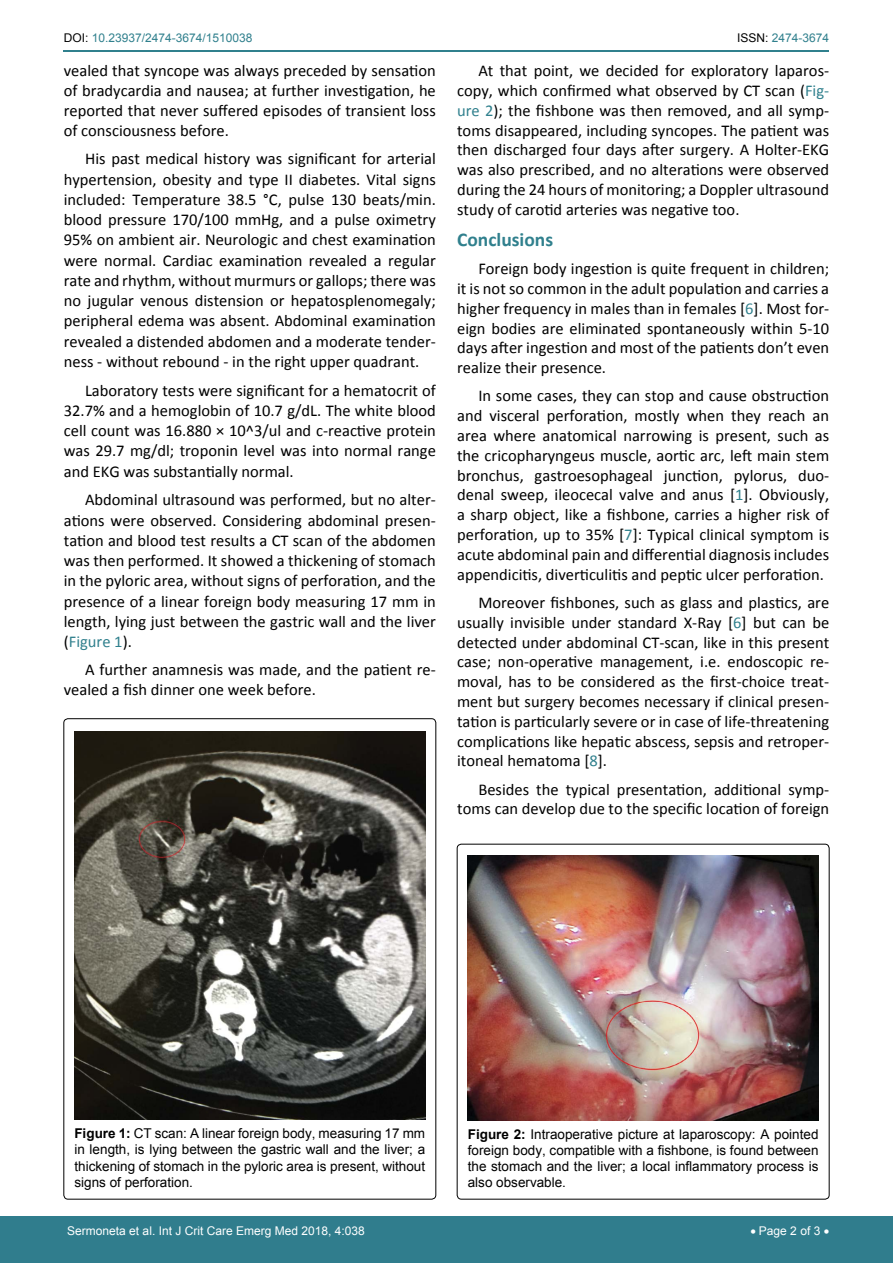
<style>
.page{position:relative;width:893px;height:1263px;background:#fff}
.page>*{position:absolute;margin:0;border:0;box-sizing:border-box;transform-origin:0 0}
.t1{font:700 19.5px "Calibri";color:#30808d}
.t2{font:16.5px/19.8px "Calibri";color:#000;text-align:justify}
.t3{font:13.5px/16.2px "Arial";color:#000;text-align:justify}
.t4{font:12px "Arial";color:#fff}
.t5{font:12px "Arial";color:#30808d}
.s1{color:#000}
.s2{color:#30808d}
.s3{font-weight:700}
</style>
<div class="page">
<hr style="left:64px;top:50px;width:765px;height:2px;background:#30808d">
<div style="left:0;top:1217px;width:893px;height:46px;background:#307d8d"></div>
<img style="left:74px;top:731px;width:351px;height:389px">
<div style="left:457px;top:844px;width:372px;height:355px;border:1px solid #000;border-radius:4px"></div>
<img style="left:468px;top:856px;width:351px;height:264px">
<p class="t5" style="left:64px;top:30px;width:190px"><span class="s1">DOI:</span> 10.23937/2474-3674/1510038</p>
<p class="t5" style="left:737px;top:30px;width:94px"><span class="s1">ISSN:</span> 2474-3674</p>
<p class="t2" style="left:64px;top:61px;width:374px">vealed that syncope was always preceded by sensation of bradycardia and nausea; at further investigation, he reported that never suffered episodes of transient loss of consciousness before.</p>
<p class="t2" style="left:64px;top:149px;width:374px;line-height:20.2px;text-indent:21px">His past medical history was significant for arterial hypertension, obesity and type II diabetes. Vital signs included: Temperature 38.5 °C, pulse 130 beats/min. blood pressure 170/100 mmHg, and a pulse oximetry 95% on ambient air. Neurologic and chest examination were normal. Cardiac examination revealed a regular rate and rhythm, without murmurs or gallops; there was no jugular venous distension or hepatosplenomegaly; peripheral edema was absent. Abdominal examination revealed a distended abdomen and a moderate tender&shy;ness - without rebound - in the right upper quadrant.</p>
<p class="t2" style="left:64px;top:380px;width:374px;line-height:20.2px;text-indent:21px">Laboratory tests were significant for a hematocrit of 32.7% and a hemoglobin of 10.7 g/dL. The white blood cell count was 16.880 × 10^3/ul and c-reactive protein was 29.7 mg/dl; troponin level was into normal range and EKG was substantially normal.</p>
<p class="t2" style="left:64px;top:490px;width:374px;line-height:20.2px;text-indent:21px">Abdominal ultrasound was performed, but no alter&shy;ations were observed. Considering abdominal presen&shy;tation and blood test results a CT scan of the abdomen was then performed. It showed a thickening of stomach in the pyloric area, without signs of perforation, and the presence of a linear foreign body measuring 17 mm in length, lying just between the gastric wall and the liver (<span class="s2">Figure 1</span>).</p>
<p class="t2" style="left:64px;top:660px;width:374px;text-indent:21px">A further anamnesis was made, and the patient re&shy;vealed a fish dinner one week before.</p>
<p class="t2" style="left:457px;top:61px;width:374px;text-indent:21px">At that point, we decided for exploratory laparos&shy;copy, which confirmed what observed by CT scan (<span class="s2">Fig&shy;ure 2</span>); the fishbone was then removed, and all symp&shy;toms disappeared, including syncopes. The patient was then discharged four days after surgery. A Holter-EKG was also prescribed, and no alterations were observed during the 24 hours of monitoring; a Doppler ultrasound study of carotid arteries was negative too.</p>
<p class="t1" style="left:457px;top:227px;width:98px">Conclusions</p>
<p class="t2" style="left:457px;top:259px;width:374px;text-indent:21px">Foreign body ingestion is quite frequent in children; it is not so common in the adult population and carries a higher frequency in males than in females [<span class="s2">6</span>]. Most for&shy;eign bodies are eliminated spontaneously within 5-10 days after ingestion and most of the patients don’t even realize their presence.</p>
<p class="t2" style="left:457px;top:386px;width:374px;text-indent:21px">In some cases, they can stop and cause obstruction and visceral perforation, mostly when they reach an area where anatomical narrowing is present, such as the cricopharyngeus muscle, aortic arc, left main stem bronchus, gastroesophageal junction, pylorus, duo&shy;denal sweep, ileocecal valve and anus [<span class="s2">1</span>]. Obviously, a sharp object, like a fishbone, carries a higher risk of perforation, up to 35% [<span class="s2">7</span>]: Typical clinical symptom is acute abdominal pain and differential diagnosis includes appendicitis, diverticulitis and peptic ulcer perforation.</p>
<p class="t2" style="left:457px;top:593px;width:374px;text-indent:21px">Moreover fishbones, such as glass and plastics, are usually invisible under standard X-Ray [<span class="s2">6</span>] but can be detected under abdominal CT-scan, like in this present case; non-operative management, i.e. endoscopic re&shy;moval, has to be considered as the first-choice treat&shy;ment but surgery becomes necessary if clinical presen&shy;tation is particularly severe or in case of life-threatening complications like hepatic abscess, sepsis and retroper&shy;itoneal hematoma [<span class="s2">8</span>].</p>
<p class="t2" style="left:457px;top:779px;width:374px;text-align:right">Besides the typical presentation, additional symp&shy;toms can develop due to the specific location of foreign</p>
<p class="t3" style="left:74px;top:1125px;width:352px"><span class="s3">Figure 1:</span> CT scan: A linear foreign body, measuring 17 mm in length, is lying between the gastric wall and the liver; a thickening of stomach in the pyloric area is present, without signs of perforation.</p>
<p class="t3" style="left:468px;top:1126px;width:352px"><span class="s3">Figure 2:</span> Intraoperative picture at laparoscopy: A pointed foreign body, compatible with a fishbone, is found between the stomach and the liver; a local inflammatory process is also observable.</p>
<p class="t4" style="left:67px;top:1223px;width:299px">Sermoneta et al. Int J Crit Care Emerg Med 2018, 4:038</p>
<p class="t4" style="left:750px;top:1223px;width:80px">• Page 2 of 3 •</p>
</div>
